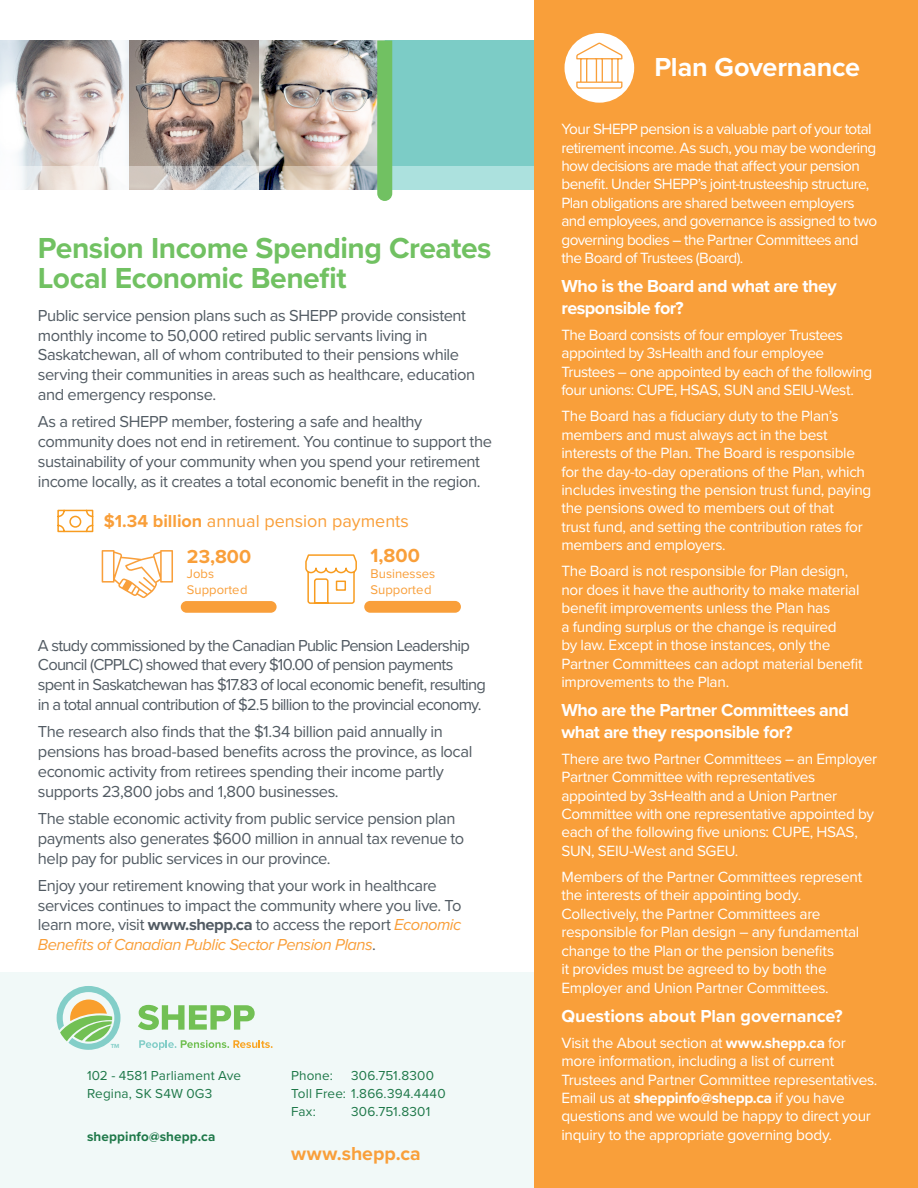
<style>
.page{position:relative;width:918px;height:1188px;background:#fff}
.page>*{position:absolute;margin:0;border:0;box-sizing:border-box;transform-origin:0 0}
.Heading_1{font:700 30px/30px "Proxima Nova";letter-spacing:-.015em;color:#71c162}
.Heading_-_Orange_Sid{font:700 27px "Proxima Nova";letter-spacing:-.01em;color:#fff}
.t1{font:700 19.65px "Proxima Nova";color:#f99f3a}
.t2{font:700 19.5px "Proxima Nova";color:#f99f3a}
.Copy_-_Orange_Sideba{font:700 18px/21.6px "Proxima Nova";letter-spacing:-.025em;color:#fff}
.t3{font:18px "Proxima Nova";color:#f99f3a}
.Copy_-_Orange_Sideba-2{font:700 18px "Proxima Nova";letter-spacing:-.005em;color:#fff}
.Copy{font:16.5px/19.8px "Proxima Nova";letter-spacing:-.03em;color:#525b63}
.Copy-2{font:16.5px/19.8px "Proxima Nova";letter-spacing:-.05em;color:#525b63}
.Copy_-_Orange_Sideba-3{font:15.3px/18.5px "Proxima Nova";letter-spacing:-.02em;color:#fff}
.Copy_-_Orange_Sideba-4{font:15.3px/18.5px "Proxima Nova";letter-spacing:-.04em;color:#fff}
.t4{font:13.5px/18px "Proxima Nova";letter-spacing:.01em;color:#1e7849}
.t5{font:700 13.5px "Proxima Nova";letter-spacing:.01em;color:#1e7849}
.t6{font:13.05px/15.6px "Proxima Nova";color:#f99f3a}
.t7{font:700 6.15px "Proxima Nova";color:#83cec8}
.s1{font-weight:700}
.s2{font-style:italic;color:#f99f3a}
</style>
<div class="page">
<div style="left:0;top:972px;width:535px;height:216px;background:#f1f9f8"></div>
<div style="left:384px;top:40px;width:150px;height:150px;background:#7cccc6"></div>
<img style="left:0;top:40px;width:377px;height:127px">
<svg style="left:22px;top:167px;width:513px;height:23px;background:#c5d1cf"></svg>
<div style="left:535px;top:0;width:383px;height:1188px;background:#f99f3a"></div>
<svg style="left:377px;top:40px;width:15px;height:161px;background:#73c165"></svg>
<svg style="left:139px;top:1040px;width:134px;height:10px"></svg>
<svg style="left:138px;top:1005px;width:117px;height:25px"></svg>
<svg style="left:57px;top:986px;width:63px;height:64px"></svg>
<div style="left:565px;top:33px;width:69px;height:70px;background:#fff;border-radius:50%"></div>
<svg style="left:576px;top:42px;width:47px;height:47px"></svg>
<div style="left:181px;top:601px;width:96px;height:12px;background:#f99f3a;border-radius:6px"></div>
<svg style="left:102px;top:550px;width:71px;height:48px"></svg>
<div style="left:364px;top:601px;width:97px;height:12px;background:#f99f3a;border-radius:6px"></div>
<svg style="left:305px;top:554px;width:52px;height:50px"></svg>
<svg style="left:57px;top:509px;width:37px;height:24px"></svg>
<p class="Heading_1" style="left:38px;top:232px;width:455px">Pension Income Spending Creates<br>Local Economic Benefit</p>
<p class="Copy" style="left:38px;top:305px;width:439px">Public service pension plans such as SHEPP provide consistent monthly income to 50,000 retired public servants living in Saskatchewan, all of whom contributed to their pensions while serving their communities in areas such as healthcare, education and emergency response.</p>
<p class="Copy" style="left:38px;top:411px;width:456px">As a retired SHEPP member, fostering a safe and healthy community does not end in retirement. You continue to support the sustainability of your community when you spend your retirement income locally, as it creates a total economic benefit in the region.</p>
<p class="t3" style="left:104px;top:507px;width:306px"><span class="s1">$1.34 billion</span> annual pension payments</p>
<p class="t2" style="left:187px;top:542px;width:66px">23,800</p>
<p class="t6" style="left:187px;top:565px;width:62px">Jobs<br>Supported</p>
<p class="t1" style="left:371px;top:541px;width:51px">1,800</p>
<p class="t6" style="left:371px;top:565px;width:66px">Businesses<br>Supported</p>
<p class="Copy-2" style="left:38px;top:634px;width:450px">A study commissioned by the Canadian Public Pension Leadership Council (CPPLC) showed that every $10.00 of pension payments spent in Saskatchewan has $17.83 of local economic benefit, resulting in a total annual contribution of $2.5 billion to the provincial economy.</p>
<p class="Copy" style="left:38px;top:721px;width:436px">The research also finds that the $1.34 billion paid annually in pensions has broad-based benefits across the province, as local economic activity from retirees spending their income partly supports 23,800 jobs and 1,800 businesses.</p>
<p class="Copy" style="left:38px;top:808px;width:428px">The stable economic activity from public service pension plan payments also generates $600 million in annual tax revenue to help pay for public services in our province.</p>
<p class="Copy" style="left:38px;top:875px;width:425px">Enjoy your retirement knowing that your work in healthcare services continues to impact the community where you live. To learn more, visit <span class="s1">www.shepp.ca</span> to access the report <span class="s2">Economic Benefits of Canadian Public Sector Pension Plans</span>.</p>
<p class="t7" style="left:111px;top:1041px;width:10px">TM</p>
<p class="t4" style="left:87px;top:1066px;width:156px">102 - 4581 Parliament Ave</p>
<p class="t4" style="left:291px;top:1066px;width:43px">Phone:</p>
<p class="t4" style="left:351px;top:1066px;width:84px">306.751.8300</p>
<p class="t4" style="left:87px;top:1084px;width:127px">Regina, SK S4W 0G3</p>
<p class="t4" style="left:291px;top:1084px;width:156px">Toll Free: 1.866.394.4440<br>Fax:</p>
<p class="t4" style="left:351px;top:1102px;width:81px">306.751.8301</p>
<p class="t5" style="left:87px;top:1127px;width:130px">sheppinfo@shepp.ca</p>
<p class="t2" style="left:291px;top:1139px;width:131px">www.shepp.ca</p>
<p class="Heading_-_Orange_Sid" style="left:654px;top:47px;width:207px">Plan Governance</p>
<p class="Copy_-_Orange_Sideba-4" style="left:561px;top:119px;width:317px">Your SHEPP pension is a valuable part of your total retirement income. As such, you may be wondering how decisions are made that affect your pension benefit. Under SHEPP’s joint-trusteeship structure, Plan obligations are shared between employers and employees, and governance is assigned to two governing bodies – the Partner Committees and the Board of Trustees (Board).</p>
<p class="Copy_-_Orange_Sideba" style="left:561px;top:275px;width:277px">Who is the Board and what are they responsible for?</p>
<p class="Copy_-_Orange_Sideba-3" style="left:561px;top:325px;width:312px">The Board consists of four employer Trustees appointed by 3sHealth and four employee Trustees – one appointed by each of the following four unions: CUPE, HSAS, SUN and SEIU-West.</p>
<p class="Copy_-_Orange_Sideba-3" style="left:561px;top:406px;width:311px">The Board has a fiduciary duty to the Plan’s members and must always act in the best interests of the Plan. The Board is responsible for the day-to-day operations of the Plan, which includes investing the pension trust fund, paying the pensions owed to members out of that<br>trust fund, and setting the contribution rates for members and employers.</p>
<p class="Copy_-_Orange_Sideba-3" style="left:561px;top:561px;width:303px">The Board is not responsible for Plan design, nor does it have the authority to make material benefit improvements unless the Plan has<br>a funding surplus or the change is required<br>by law. Except in those instances, only the Partner Committees can adopt material benefit improvements to the Plan.</p>
<p class="Copy_-_Orange_Sideba" style="left:561px;top:699px;width:289px">Who are the Partner Committees and what are they responsible for?</p>
<p class="Copy_-_Orange_Sideba-3" style="left:561px;top:749px;width:317px">There are two Partner Committees – an Employer Partner Committee with representatives appointed by 3sHealth and a Union Partner Committee with one representative appointed by each of the following five unions: CUPE, HSAS, SUN, SEIU-West and SGEU.</p>
<p class="Copy_-_Orange_Sideba-3" style="left:561px;top:867px;width:302px">Members of the Partner Committees represent the interests of their appointing body.<br>Collectively, the Partner Committees are responsible for Plan design – any fundamental change to the Plan or the pension benefits<br>it provides must be agreed to by both the Employer and Union Partner Committees.</p>
<p class="Copy_-_Orange_Sideba-2" style="left:561px;top:1002px;width:283px">Questions about Plan governance?</p>
<p class="Copy_-_Orange_Sideba-3" style="left:561px;top:1033px;width:318px">Visit the About section at <span class="s1">www.shepp.ca</span> for more information, including a list of current Trustees and Partner Committee representatives.<br>Email us at <span class="s1">sheppinfo@shepp.ca</span> if you have questions and we would be happy to direct your inquiry to the appropriate governing body.</p>
</div>
